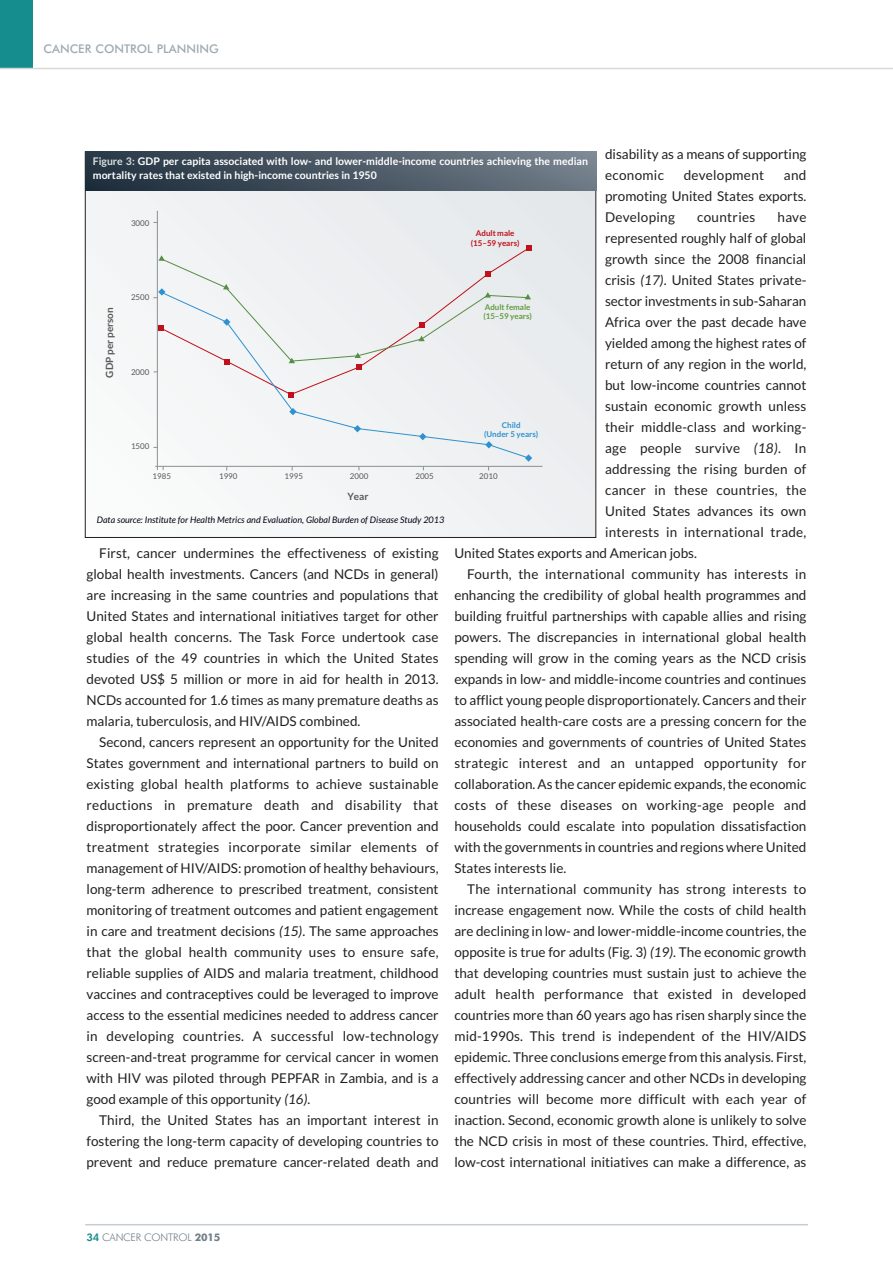
<style>
.page{position:relative;width:893px;height:1263px;background:#fff}
.page>*{position:absolute;margin:0;border:0;box-sizing:border-box;transform-origin:0 0}
.t1{font:13.5px/21px "Lato";color:#231f20;text-align:justify}
.t2{font:13.5px "Lato";letter-spacing:.025em;color:#231f20}
.t3{font:13.5px "Lato";letter-spacing:.02em;color:#231f20}
.t4{font:500 12px "Futura BT";color:#9faab2}
.t5{font:700 10.5px/13.5px "Lato";color:#fff}
.t6{font:300 10.5px "Futura BT";letter-spacing:-.015em;color:#727f8a}
.t7{font:700 9.9px "Lato";color:#57585a}
.t8{font:italic 9px "Lato";color:#000212}
.t9{font:7.95px "Lato";color:#57585a}
.t10{font:700 7.95px/9.6px "Lato";color:#649b41}
.t11{font:700 7.95px/9.6px "Lato";color:#c0111a;text-align:center}
.t12{font:700 7.95px/9.6px "Lato";color:#2f91cf;text-align:center}
.s1{color:#d9dfdf}
.s2{font-style:italic}
.s3{font-weight:800;color:#158d8e}
.s4{font-weight:700}
</style>
<div class="page">
<hr style="left:85px;top:1224px;width:723px;height:1px;background:#c6ced3">
<div style="left:0;top:0;width:32px;height:68px;background:#158d8e"></div>
<hr style="left:0;top:68px;width:893px;height:1px;background:#d8d9d7">
<div style="left:85px;top:152px;width:511px;height:385px;background:#f1f3f4"></div>
<hr style="left:157px;top:211px;width:1px;height:259px;background:#8d9091">
<hr style="left:155px;top:466px;width:387px;height:1px;background:#8d9091">
<svg style="left:248px;top:373px;width:277px;height:85px"></svg>
<svg style="left:485px;top:441px;width:7px;height:7px"></svg>
<svg style="left:525px;top:454px;width:7px;height:8px"></svg>
<svg style="left:419px;top:433px;width:7px;height:7px"></svg>
<svg style="left:354px;top:425px;width:7px;height:7px"></svg>
<svg style="left:289px;top:408px;width:8px;height:7px"></svg>
<svg style="left:289px;top:392px;width:5px;height:5px"></svg>
<svg style="left:153px;top:245px;width:378px;height:128px"></svg>
<div style="left:85px;top:152px;width:511px;height:39px;background:linear-gradient(to right,#21303e,#74808c)"></div>
<p class="t4" style="left:44px;top:44px;width:177px">CANCER CONTROL PLANNING</p>
<p class="t1" style="left:605px;top:144px;width:203px">disability as a means of supporting economic</p>
<p class="t5" style="left:93px;top:155px;width:497px"><span class="s1">Figure 3:</span> GDP per capita associated with low- and lower-middle-income countries achieving the median mortality rates that existed in high-income countries in 1950</p>
<p class="t1" style="left:605px;top:165px;width:203px;text-indent:179px">and promoting United States exports.<br>Developing</p>
<p class="t2" style="left:684px;top:167px;width:82px">development</p>
<p class="t2" style="left:697px;top:209px;width:60px">countries</p>
<p class="t1" style="left:777px;top:207px;width:30px">have</p>
<p class="t1" style="left:605px;top:228px;width:203px">represented roughly half of global</p>
<p class="t1" style="left:605px;top:249px;width:203px">growth since the 2008 financial</p>
<p class="t1" style="left:605px;top:270px;width:203px">crisis <span class="s2">(17)</span>. United States private-</p>
<p class="t1" style="left:605px;top:291px;width:203px">sector investments in sub-Saharan</p>
<p class="t1" style="left:605px;top:312px;width:203px">Africa over the past decade have</p>
<p class="t1" style="left:605px;top:333px;width:203px">yielded among the highest rates of</p>
<p class="t1" style="left:605px;top:354px;width:203px">return of any region in the world,</p>
<p class="t1" style="left:605px;top:375px;width:203px">but low-income countries cannot</p>
<p class="t1" style="left:605px;top:396px;width:203px">sustain economic growth unless</p>
<p class="t1" style="left:605px;top:417px;width:203px">their middle-class and working-</p>
<p class="t2" style="left:605px;top:440px;width:203px">age people survive <span class="s2">(18)</span>. In</p>
<p class="t1" style="left:605px;top:459px;width:203px">addressing the rising burden of</p>
<p class="t2" style="left:605px;top:482px;width:203px">cancer in these countries, the</p>
<p class="t1" style="left:605px;top:501px;width:203px">United States advances its own</p>
<p class="t3" style="left:605px;top:524px;width:203px">interests in international trade,</p>
<p class="t1" style="left:454px;top:543px;width:244px">United States exports and American jobs.</p>
<p class="t3" style="left:467px;top:566px;width:341px">Fourth, the international community has interests in</p>
<p class="t1" style="left:454px;top:585px;width:354px">enhancing the credibility of global health programmes and</p>
<p class="t1" style="left:454px;top:606px;width:354px">building fruitful partnerships with capable allies and rising</p>
<p class="t1" style="left:454px;top:627px;width:354px">powers. The discrepancies in international global health</p>
<p class="t1" style="left:454px;top:648px;width:354px">spending will grow in the coming years as the NCD crisis</p>
<p class="t1" style="left:454px;top:669px;width:354px">expands in low- and middle-income countries and continues</p>
<p class="t1" style="left:454px;top:690px;width:354px">to afflict young people disproportionately. Cancers and their</p>
<p class="t1" style="left:454px;top:711px;width:354px">associated health-care costs are a pressing concern for the</p>
<p class="t1" style="left:454px;top:732px;width:354px">economies and governments of countries of United States</p>
<p class="t2" style="left:454px;top:755px;width:354px">strategic interest and an untapped opportunity for</p>
<p class="t1" style="left:454px;top:774px;width:354px">collaboration. As the cancer epidemic expands, the economic</p>
<p class="t2" style="left:454px;top:797px;width:354px">costs of these diseases on working-age people and</p>
<p class="t1" style="left:454px;top:816px;width:354px">households could escalate into population dissatisfaction</p>
<p class="t1" style="left:454px;top:837px;width:354px">with the governments in countries and regions where United</p>
<p class="t1" style="left:454px;top:858px;width:113px">States interests lie.</p>
<p class="t3" style="left:467px;top:881px;width:341px">The international community has strong interests to</p>
<p class="t1" style="left:454px;top:900px;width:354px">increase engagement now. While the costs of child health</p>
<p class="t1" style="left:454px;top:921px;width:354px">are declining in low- and lower-middle-income countries, the</p>
<p class="t1" style="left:454px;top:942px;width:354px">opposite is true for adults (Fig. 3) <span class="s2">(19)</span>. The economic growth</p>
<p class="t1" style="left:454px;top:963px;width:354px">that developing countries must sustain just to achieve the</p>
<p class="t2" style="left:454px;top:986px;width:354px">adult health performance that existed in developed</p>
<p class="t1" style="left:454px;top:1005px;width:354px">countries more than 60 years ago has risen sharply since the</p>
<p class="t1" style="left:454px;top:1026px;width:354px">mid-1990s. This trend is independent of the HIV/AIDS</p>
<p class="t1" style="left:454px;top:1047px;width:354px">epidemic. Three conclusions emerge from this analysis. First,</p>
<p class="t1" style="left:454px;top:1068px;width:354px">effectively addressing cancer and other NCDs in developing</p>
<p class="t1" style="left:454px;top:1089px;width:354px">countries will become more difficult with each year of</p>
<p class="t1" style="left:454px;top:1110px;width:354px">inaction. Second, economic growth alone is unlikely to solve</p>
<p class="t1" style="left:454px;top:1131px;width:354px">the NCD crisis in most of these countries. Third, effective,</p>
<p class="t1" style="left:454px;top:1152px;width:354px">low-cost international initiatives can make a difference, as</p>
<p class="t9" style="left:131px;top:218px;width:20px">3000</p>
<p class="t11" style="left:471px;top:229px;width:50px">Adult male (15–59 years)</p>
<p class="t9" style="left:131px;top:293px;width:20px">2500</p>
<p class="t7" style="left:104px;top:378px;width:72px;rotate:-90deg">GDP per person</p>
<p class="t10" style="left:483px;top:302px;width:50px">Adult female (15–59 years)</p>
<p class="t9" style="left:131px;top:367px;width:20px">2000</p>
<p class="t12" style="left:484px;top:420px;width:56px">Child<br>(Under 5 years)</p>
<p class="t9" style="left:131px;top:442px;width:20px">1500</p>
<p class="t9" style="left:153px;top:472px;width:20px">1985</p>
<p class="t9" style="left:219px;top:472px;width:20px">1990</p>
<p class="t9" style="left:284px;top:472px;width:20px">1995</p>
<p class="t9" style="left:350px;top:472px;width:20px">2000</p>
<p class="t9" style="left:415px;top:472px;width:20px">2005</p>
<p class="t9" style="left:479px;top:472px;width:20px">2010</p>
<p class="t7" style="left:347px;top:491px;width:23px">Year</p>
<p class="t8" style="left:97px;top:515px;width:349px">Data source: Institute for Health Metrics and Evaluation, Global Burden of Disease Study 2013</p>
<p class="t1" style="left:87px;top:543px;width:354px;text-indent:13px">First, cancer undermines the effectiveness of existing global health investments. Cancers (and NCDs in general) are increasing in the same countries and populations that United States and international initiatives target for other global health concerns. The Task Force undertook case studies of the 49 countries in which the United States devoted US$ 5 million or more in aid for health in 2013.<br>NCDs accounted for 1.6 times as many premature deaths as malaria, tuberculosis, and HIV/AIDS combined.</p>
<p class="t1" style="left:87px;top:732px;width:354px;text-indent:13px">Second, cancers represent an opportunity for the United States government and international partners to build on existing global health platforms to achieve sustainable reductions in premature death and disability that disproportionately affect the poor. Cancer prevention and treatment strategies incorporate similar elements of management of HIV/AIDS: promotion of healthy behaviours, long-term adherence to prescribed treatment, consistent monitoring of treatment outcomes and patient engagement in care and treatment decisions <span class="s2">(15)</span>. The same approaches that the global health community uses to ensure safe, reliable supplies of AIDS and malaria treatment, childhood vaccines and contraceptives could be leveraged to improve access to the essential medicines needed to address cancer in developing countries. A successful low-technology screen-and-treat programme for cervical cancer in women with HIV was piloted through PEPFAR in Zambia, and is a good example of this opportunity <span class="s2">(16)</span>.</p>
<p class="t1" style="left:86px;top:1110px;width:354px;text-indent:13px">Third, the United States has an important interest in fostering the long-term capacity of developing countries to prevent and reduce premature cancer-related death and</p>
<p class="t6" style="left:87px;top:1233px;width:135px"><span class="s3">34</span> CANCER CONTROL <span class="s4">2015</span></p>
</div>
